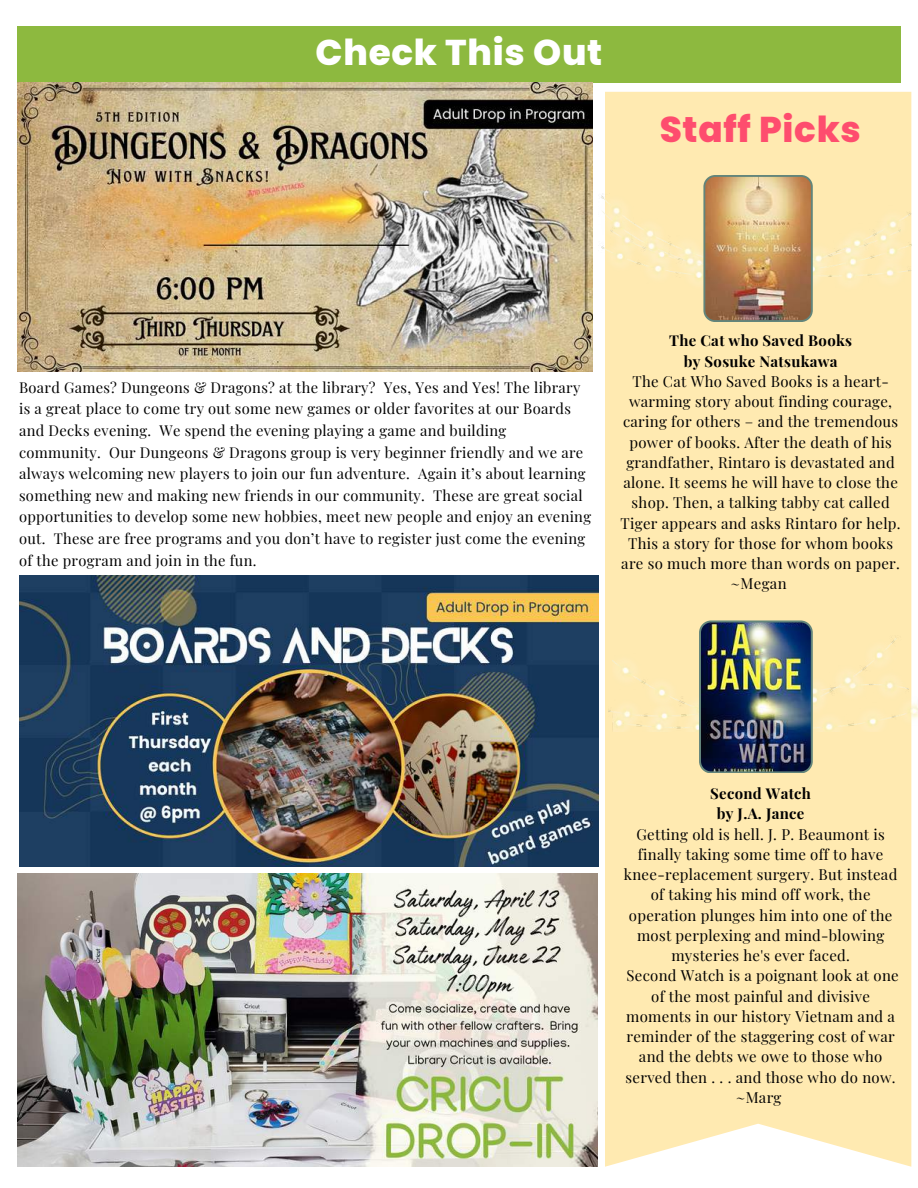
<style>
.page{position:relative;width:918px;height:1188px;background:#fff}
.page>*{position:absolute;margin:0;border:0;box-sizing:border-box;transform-origin:0 0}
.t1{font:800 35.85px "Poppins";letter-spacing:.02em;color:#fff}
.t2{font:800 35.85px "Poppins";letter-spacing:.02em;color:#fe4d6e}
.t3{font:15px/20.2px "Playfair Display";letter-spacing:.02em;color:#000;text-align:center}
.t4{font:700 15px/20.2px "Playfair Display";letter-spacing:.02em;color:#000;text-align:center}
.t5{font:14.7px/21.6px "Playfair Display";letter-spacing:.02em;color:#000}
</style>
<div class="page">
<div style="left:17px;top:26px;width:884px;height:56px;background:#8db93f"></div>
<div style="left:605px;top:92px;width:306px;height:1075px;background:#ffeab1"></div>
<img style="left:601px;top:194px;width:310px;height:99px">
<img style="left:703px;top:175px;width:110px;height:147px">
<img style="left:612px;top:635px;width:305px;height:97px">
<img style="left:699px;top:620px;width:114px;height:153px">
<img style="left:17px;top:82px;width:575px;height:289px">
<img style="left:19px;top:576px;width:580px;height:291px">
<img style="left:17px;top:874px;width:581px;height:292px">
<h1 class="t1" style="left:316px;top:28px;width:288px">Check This Out</h1>
<h1 class="t2" style="left:660px;top:104px;width:203px">Staff Picks</h1>
<p class="t5" style="left:19px;top:376px;width:574px">Board Games? Dungeons &amp; Dragons? at the library? Yes, Yes and Yes! The library is a great place to come try out some new games or older favorites at our Boards and Decks evening. We spend the evening playing a game and building community. Our Dungeons &amp; Dragons group is very beginner friendly and we are always welcoming new players to join our fun adventure. Again it’s about learning something new and making new friends in our community. These are great social opportunities to develop some new hobbies, meet new people and enjoy an evening out. These are free programs and you don’t have to register just come the evening of the program and join in the fun.</p>
<p class="t4" style="left:669px;top:330px;width:184px">The Cat who Saved Books by Sosuke Natsukawa</p>
<p class="t3" style="left:621px;top:370px;width:282px">The Cat Who Saved Books is a heart&shy;warming story about finding courage, caring for others – and the tremendous power of books. After the death of his grandfather, Rintaro is devastated and alone. It seems he will have to close the shop. Then, a talking tabby cat called Tiger appears and asks Rintaro for help.<br>This a story for those for whom books are so much more than words on paper. ~Megan</p>
<p class="t4" style="left:710px;top:783px;width:102px">Second Watch by J.A. Jance</p>
<p class="t3" style="left:624px;top:823px;width:276px">Getting old is hell. J. P. Beaumont is finally taking some time off to have knee-replacement surgery. But instead of taking his mind off work, the operation plunges him into one of the most perplexing and mind-blowing mysteries he's ever faced.<br>Second Watch is a poignant look at one of the most painful and divisive moments in our history Vietnam and a reminder of the staggering cost of war and the debts we owe to those who served then . . . and those who do now. ~Marg</p>
</div>
